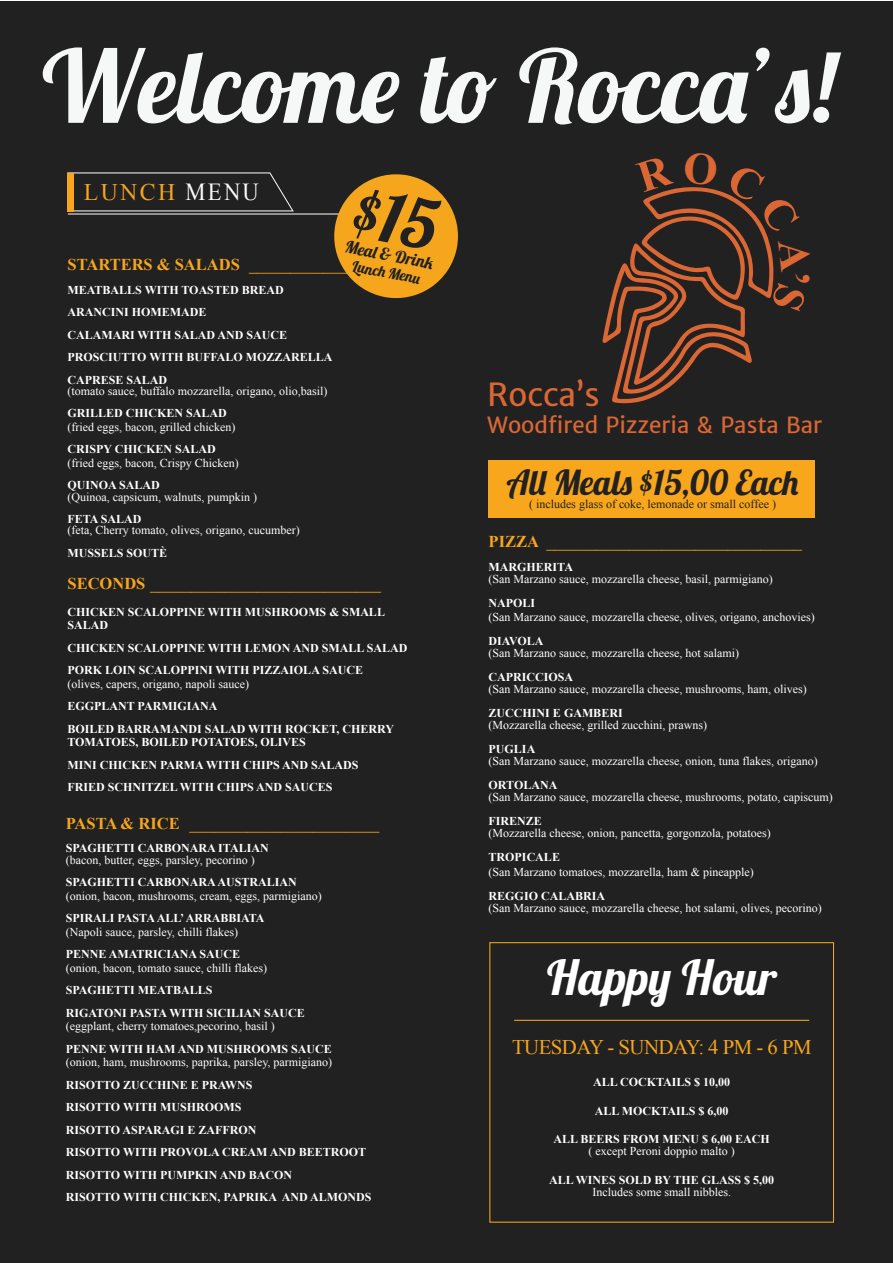
<style>
.page{position:relative;width:893px;height:1263px;background:#fff}
.page>*{position:absolute;margin:0;border:0;box-sizing:border-box;transform-origin:0 0}
.t1{font:100.5px "Lobster 1.4";color:#f6f8f8}
.t2{font:48px "Lobster 1.4";color:#fff}
.t3{font:34.5px "Lobster 1.4";letter-spacing:.02em;color:#222121}
.t4{font:31.95px "Merriweather Sans";color:#db6735}
.t5{font:23.7px "Times New Roman";letter-spacing:.1em;color:#f7a61c}
.t6{font:22.35px "Merriweather Sans";color:#db6735}
.t7{font:20.85px "Times New Roman";letter-spacing:-.025em;color:#f6a61c}
.t8{font:16.8px "Lobster 1.4";color:#222121}
.t9{font:16.5px "Times New Roman";color:#f7a61c}
.t10{font:15px "Lobster 1.4";color:#222121}
.t11{font:12px "Times New Roman";color:#fff}
.t12{font:700 12px/22.5px "Times New Roman";color:#fff}
.t13{font:12px "Times New Roman";color:#222121}
.s1{font-size:24.45px;color:#fafbfb}
.s2{font-weight:700}
</style>
<div class="page">
<div style="left:0;top:1px;width:893px;height:1262px;background:#222121"></div>
<svg style="left:67px;top:172px;width:227px;height:40px"></svg>
<div style="left:68px;top:173px;width:6px;height:38px;background:#f8a61c"></div>
<hr style="left:68px;top:214px;width:316px;height:1px;background:#fff">
<div style="left:489px;top:460px;width:326px;height:57px;background:#f8a61c"></div>
<div style="left:489px;top:942px;width:345px;height:281px;border:1px solid #f6a61c"></div>
<hr style="left:514px;top:1020px;width:295px;height:1px;background:#f6a61c">
<svg style="left:329px;top:174px;width:129px;height:124px"></svg>
<svg style="left:602px;top:187px;width:172px;height:217px"></svg>
<h1 class="t1" style="left:42px;top:22px;width:795px">Welcome to Rocca’s!</h1>
<h3 class="t5" style="left:84px;top:176px;width:177px">LUNCH <span class="s1">MENU</span></h3>
<h3 class="t8" style="left:347px;top:236px;width:91px;rotate:11deg">Meal &amp; Drink</h3>
<h3 class="t9" style="left:67px;top:254px;width:315px"><span class="s2">STARTERS &amp; SALADS</span> ________________</h3>
<p class="t12" style="left:67px;top:278px;width:267px">MEATBALLS WITH TOASTED BREAD<br>ARANCINI HOMEMADE<br>CALAMARI WITH SALAD AND SAUCE<br>PROSCIUTTO WITH BUFFALO MOZZARELLA<br>CAPRESE SALAD</p>
<p class="t11" style="left:67px;top:383px;width:262px">(tomato sauce, buffalo mozzarella, origano, olio,basil)</p>
<p class="t12" style="left:67px;top:402px;width:161px">GRILLED CHICKEN SALAD</p>
<p class="t11" style="left:67px;top:419px;width:169px">(fried eggs, bacon, grilled chicken)</p>
<p class="t12" style="left:67px;top:438px;width:150px">CRISPY CHICKEN SALAD</p>
<p class="t11" style="left:67px;top:455px;width:173px">(fried eggs, bacon, Crispy Chicken)</p>
<p class="t12" style="left:67px;top:474px;width:94px">QUINOA SALAD</p>
<p class="t11" style="left:67px;top:489px;width:191px">(Quinoa, capsicum, walnuts, pumpkin )</p>
<p class="t12" style="left:67px;top:508px;width:76px">FETA SALAD</p>
<p class="t11" style="left:67px;top:522px;width:234px">(feta, Cherry tomato, olives, origano, cucumber)</p>
<p class="t12" style="left:67px;top:541px;width:101px">MUSSELS SOUTÈ</p>
<h3 class="t9" style="left:67px;top:572px;width:315px"><span class="s2">SECONDS</span> ____________________________</h3>
<p class="t12" style="left:67px;top:604px;width:319px;line-height:13.5px">CHICKEN SCALOPPINE WITH MUSHROOMS &amp; SMALL<br>SALAD</p>
<p class="t12" style="left:67px;top:636px;width:341px">CHICKEN SCALOPPINE WITH LEMON AND SMALL SALAD<br>PORK LOIN SCALOPPINI WITH PIZZAIOLA SAUCE</p>
<p class="t11" style="left:67px;top:675px;width:183px">(olives, capers, origano, napoli sauce)</p>
<p class="t12" style="left:67px;top:694px;width:328px">EGGPLANT PARMIGIANA<br>BOILED BARRAMANDI SALAD WITH ROCKET, CHERRY</p>
<p class="t12" style="left:67px;top:730px;width:292px">TOMATOES, BOILED POTATOES, OLIVES<br>MINI CHICKEN PARMA WITH CHIPS AND SALADS<br>FRIED SCHNITZEL WITH CHIPS AND SAUCES</p>
<p class="t10" style="left:354px;top:256px;width:70px;rotate:11deg">Lunch Menu</p>
<h3 class="t9" style="left:66px;top:812px;width:315px"><span class="s2">PASTA &amp; RICE</span> _______________________</h3>
<p class="t12" style="left:66px;top:837px;width:204px">SPAGHETTI CARBONARA ITALIAN</p>
<p class="t11" style="left:66px;top:851px;width:191px">(bacon, butter, eggs, parsley, pecorino )</p>
<p class="t12" style="left:66px;top:870px;width:233px">SPAGHETTI CARBONARA AUSTRALIAN</p>
<p class="t11" style="left:66px;top:887px;width:257px">(onion, bacon, mushrooms, cream, eggs, parmigiano)</p>
<p class="t12" style="left:66px;top:906px;width:200px">SPIRALI PASTA ALL’ ARRABBIATA</p>
<p class="t11" style="left:66px;top:923px;width:174px">(Napoli sauce, parsley, chilli flakes)</p>
<p class="t12" style="left:66px;top:942px;width:176px">PENNE AMATRICIANA SAUCE</p>
<p class="t11" style="left:66px;top:959px;width:203px">(onion, bacon, tomato sauce, chilli flakes)</p>
<p class="t12" style="left:66px;top:978px;width:240px">SPAGHETTI MEATBALLS<br>RIGATONI PASTA WITH SICILIAN SAUCE</p>
<p class="t11" style="left:66px;top:1018px;width:210px">(eggplant, cherry tomatoes,pecorino, basil )</p>
<p class="t12" style="left:66px;top:1037px;width:268px">PENNE WITH HAM AND MUSHROOMS SAUCE</p>
<p class="t11" style="left:66px;top:1054px;width:268px">(onion, ham, mushrooms, paprika, parsley, parmigiano)</p>
<p class="t12" style="left:66px;top:1073px;width:307px">RISOTTO ZUCCHINE E PRAWNS<br>RISOTTO WITH MUSHROOMS<br>RISOTTO ASPARAGI E ZAFFRON<br>RISOTTO WITH PROVOLA CREAM AND BEETROOT<br>RISOTTO WITH PUMPKIN AND BACON<br>RISOTTO WITH CHICKEN, PAPRIKA AND ALMONDS</p>
<h3 class="t4" style="left:487px;top:374px;width:114px">Rocca’s</h3>
<h3 class="t6" style="left:487px;top:411px;width:336px">Woodfired Pizzeria &amp; Pasta Bar</h3>
<h3 class="t3" style="left:507px;top:461px;width:293px">All Meals $15,00 Each</h3>
<p class="t13" style="left:529px;top:496px;width:249px">( includes glass of coke, lemonade or small coffee )</p>
<h3 class="t9" style="left:489px;top:531px;width:315px"><span class="s2">PIZZA</span> _______________________________</h3>
<p class="t12" style="left:489px;top:556px;width:86px">MARGHERITA</p>
<p class="t11" style="left:489px;top:571px;width:286px">(San Marzano sauce, mozzarella cheese, basil, parmigiano)</p>
<p class="t12" style="left:489px;top:592px;width:48px">NAPOLI</p>
<p class="t11" style="left:489px;top:609px;width:328px">(San Marzano sauce, mozzarella cheese, olives, origano, anchovies)</p>
<p class="t12" style="left:489px;top:629px;width:56px">DIAVOLA</p>
<p class="t11" style="left:489px;top:645px;width:252px">(San Marzano sauce, mozzarella cheese, hot salami)</p>
<p class="t12" style="left:489px;top:665px;width:86px">CAPRICCIOSA</p>
<p class="t11" style="left:489px;top:681px;width:320px">(San Marzano sauce, mozzarella cheese, mushrooms, ham, olives)</p>
<p class="t12" style="left:489px;top:701px;width:136px">ZUCCHINI E GAMBERI</p>
<p class="t11" style="left:489px;top:717px;width:220px">(Mozzarella cheese, grilled zucchini, prawns)</p>
<p class="t12" style="left:489px;top:737px;width:48px">PUGLIA</p>
<p class="t11" style="left:489px;top:753px;width:331px">(San Marzano sauce, mozzarella cheese, onion, tuna flakes, origano)</p>
<p class="t12" style="left:489px;top:773px;width:70px">ORTOLANA</p>
<p class="t11" style="left:489px;top:789px;width:346px">(San Marzano sauce, mozzarella cheese, mushrooms, potato, capiscum)</p>
<p class="t12" style="left:489px;top:809px;width:55px">FIRENZE</p>
<p class="t11" style="left:489px;top:825px;width:283px">(Mozzarella cheese, onion, pancetta, gorgonzola, potatoes)</p>
<p class="t12" style="left:489px;top:845px;width:73px">TROPICALE</p>
<p class="t11" style="left:489px;top:864px;width:267px">(San Marzano tomatoes, mozzarella, ham &amp; pineapple)</p>
<p class="t12" style="left:489px;top:884px;width:118px">REGGIO CALABRIA</p>
<p class="t11" style="left:489px;top:900px;width:335px">(San Marzano sauce, mozzarella cheese, hot salami, olives, pecorino)</p>
<h2 class="t2" style="left:547px;top:946px;width:231px">Happy Hour</h2>
<h3 class="t7" style="left:512px;top:1033px;width:301px">TUESDAY - SUNDAY: 4 PM - 6 PM</h3>
<p class="t12" style="left:593px;top:1070px;width:139px">ALL COCKTAILS $ 10,00</p>
<p class="t12" style="left:595px;top:1099px;width:135px">ALL MOCKTAILS $ 6,00</p>
<p class="t12" style="left:553px;top:1128px;width:218px">ALL BEERS FROM MENU $ 6,00 EACH</p>
<p class="t11" style="left:588px;top:1143px;width:148px">( except Peroni doppio malto )</p>
<p class="t12" style="left:549px;top:1169px;width:227px">ALL WINES SOLD BY THE GLASS $ 5,00</p>
<p class="t11" style="left:592px;top:1184px;width:140px">Includes some small nibbles.</p>
</div>
